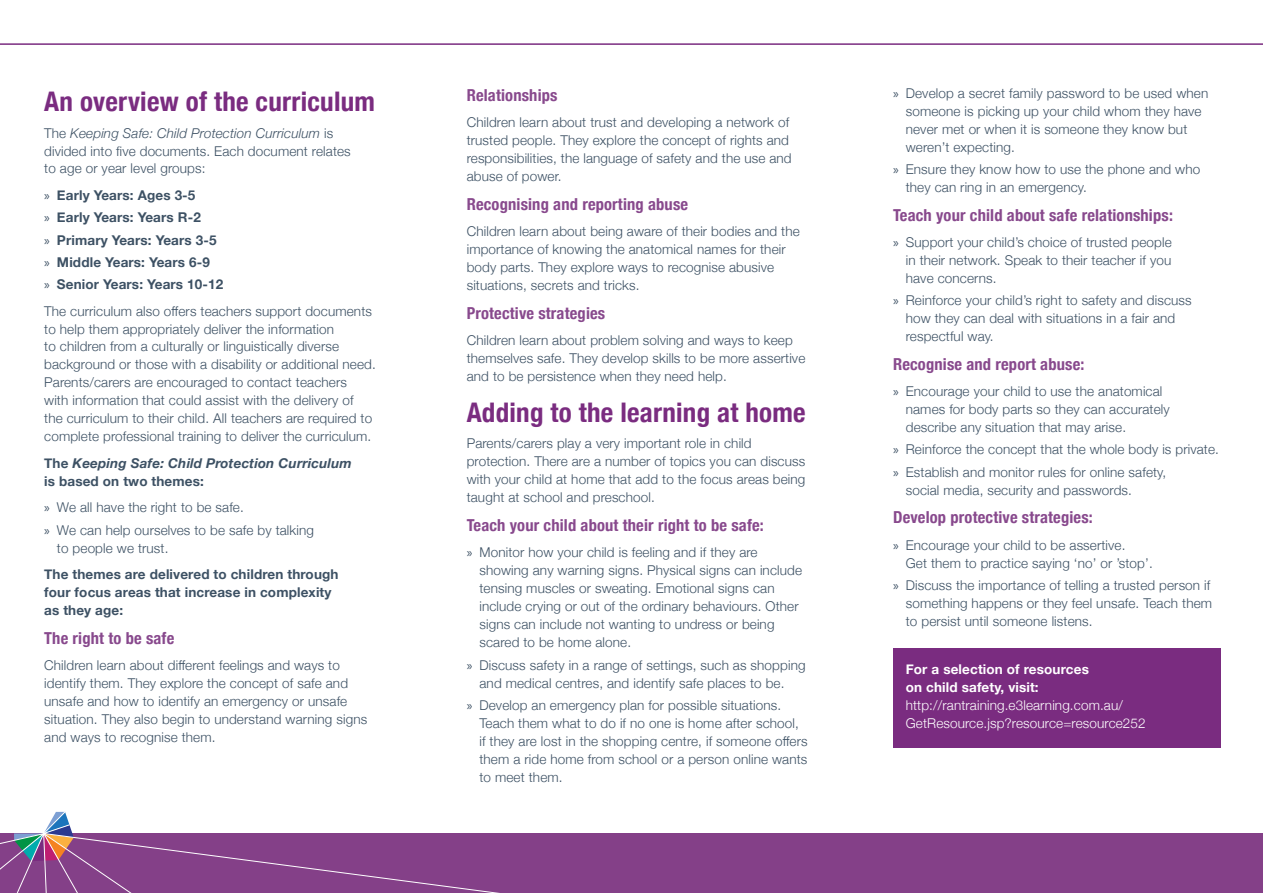
<style>
.page{position:relative;width:1263px;height:893px;background:#fff}
.page>*{position:absolute;margin:0;border:0;box-sizing:border-box;transform-origin:0 0}
.t1{font:700 condensed 27px "Helvetica Neue";letter-spacing:.01em;color:#7a2c80}
.t2{font:700 condensed 16.5px "Helvetica Neue";letter-spacing:.01em;color:#88498d}
.t3{font:300 13.5px/18px "Helvetica Neue";letter-spacing:.01em;color:#3d5164}
.t4{font:700 13.5px/22.2px "Helvetica Neue";letter-spacing:.01em;color:#3d5164}
.t5{font:300 13.5px/18px "Helvetica Neue";letter-spacing:.01em;color:#fff}
.t6{font:italic 700 13.5px/18px "Helvetica Neue";letter-spacing:.01em;color:#3d5164}
.t7{font:700 13.5px/18px "Helvetica Neue";letter-spacing:.01em;color:#fff}
.s1{font-style:italic}
.s2{font-family:"Myriad Pro";font-weight:400}
.s3{font-style:normal}
</style>
<div class="page">
<div style="left:0;top:833px;width:1263px;height:60px;background:#844088"></div>
<hr style="left:0;top:43px;width:1263px;height:2px;background:#7a2c80">
<div style="left:893px;top:648px;width:327px;height:99px;background:#7a2c80"></div>
<svg style="left:0;top:43px;width:594px;height:850px"></svg>
<h1 class="t1" style="left:44px;top:79px;width:332px">An overview of the curriculum</h1>
<p class="t3" style="left:44px;top:123px;width:308px">The <span class="s1">Keeping Safe: Child Protection Curriculum</span> is divided into five documents. Each document relates to age or year level groups:</p>
<p class="t4" style="left:44px;top:184px;width:181px"><span class="s2">»</span> Early Years: Ages 3-5<br><span class="s2">»</span> Early Years: Years R-2<br><span class="s2">»</span> Primary Years: Years 3-5 <span class="s2">»</span> Middle Years: Years 6-9<br><span class="s2">»</span> Senior Years: Years 10-12</p>
<p class="t3" style="left:44px;top:301px;width:333px">The curriculum also offers teachers support documents to help them appropriately deliver the information<br>to children from a culturally or linguistically diverse background or those with a disability or additional need.<br>Parents/carers are encouraged to contact teachers<br>with information that could assist with the delivery of<br>the curriculum to their child. All teachers are required to complete professional training to deliver the curriculum.</p>
<p class="t6" style="left:44px;top:454px;width:309px"><span class="s3">The</span> Keeping Safe: Child Protection Curriculum <span class="s3">is based on two themes:</span></p>
<p class="t3" style="left:44px;top:496px;width:271px;line-height:22.2px"><span class="s2">»</span> We all have the right to be safe.<br><span class="s2">»</span> We can help ourselves to be safe by talking</p>
<p class="t3" style="left:57px;top:538px;width:113px">to people we trust.</p>
<p class="t4" style="left:44px;top:566px;width:296px;line-height:18px">The themes are delivered to children through four focus areas that increase in complexity as they age:</p>
<p class="t2" style="left:44px;top:624px;width:132px">The right to be safe</p>
<p class="t3" style="left:44px;top:656px;width:324px">Children learn about different feelings and ways to identify them. They explore the concept of safe and unsafe and how to identify an emergency or unsafe situation. They also begin to understand warning signs and ways to recognise them.</p>
<p class="t2" style="left:467px;top:81px;width:92px">Relationships</p>
<p class="t3" style="left:467px;top:113px;width:326px">Children learn about trust and developing a network of trusted people. They explore the concept of rights and responsibilities, the language of safety and the use and abuse of power.</p>
<p class="t2" style="left:467px;top:190px;width:223px">Recognising and reporting abuse</p>
<p class="t3" style="left:467px;top:222px;width:335px">Children learn about being aware of their bodies and the importance of knowing the anatomical names for their body parts. They explore ways to recognise abusive situations, secrets and tricks.</p>
<p class="t2" style="left:467px;top:299px;width:140px">Protective strategies</p>
<p class="t3" style="left:467px;top:330px;width:340px">Children learn about problem solving and ways to keep themselves safe. They develop skills to be more assertive and to be persistence when they need help.</p>
<h1 class="t1" style="left:467px;top:390px;width:341px">Adding to the learning at home</h1>
<p class="t3" style="left:467px;top:434px;width:340px">Parents/carers play a very important role in child protection. There are a number of topics you can discuss with your child at home that add to the focus areas being taught at school and preschool.</p>
<p class="t2" style="left:467px;top:511px;width:299px">Teach your child about their right to be safe:</p>
<p class="t3" style="left:479px;top:543px;width:324px;text-indent:-13px"><span class="s2">»</span> Monitor how your child is feeling and if they are showing any warning signs. Physical signs can include tensing muscles or sweating. Emotional signs can include crying or out of the ordinary behaviours. Other signs can include not wanting to undress or being scared to be home alone.</p>
<p class="t3" style="left:479px;top:655px;width:328px;text-indent:-13px"><span class="s2">»</span> Discuss safety in a range of settings, such as shopping and medical centres, and identify safe places to be.</p>
<p class="t3" style="left:479px;top:695px;width:330px;text-indent:-13px"><span class="s2">»</span> Develop an emergency plan for possible situations.<br>Teach them what to do if no one is home after school, if they are lost in the shopping centre, if someone offers them a ride home from school or a person online wants to meet them.</p>
<p class="t3" style="left:906px;top:83px;width:304px;text-indent:-13px"><span class="s2">»</span> Develop a secret family password to be used when someone is picking up your child whom they have never met or when it is someone they know but weren’t expecting.</p>
<p class="t3" style="left:906px;top:160px;width:296px;text-indent:-13px"><span class="s2">»</span> Ensure they know how to use the phone and who they can ring in an emergency.</p>
<p class="t2" style="left:893px;top:201px;width:281px">Teach your child about safe relationships:</p>
<p class="t3" style="left:906px;top:233px;width:268px;text-align:justify;text-indent:-13px"><span class="s2">»</span> Support your child’s choice of trusted people in their network. Speak to their teacher if you have concerns.</p>
<p class="t3" style="left:906px;top:291px;width:287px;text-indent:-13px"><span class="s2">»</span> Reinforce your child’s right to safety and discuss how they can deal with situations in a fair and respectful way.</p>
<p class="t2" style="left:893px;top:350px;width:193px">Recognise and report abuse:</p>
<p class="t3" style="left:906px;top:382px;width:265px;text-indent:-13px"><span class="s2">»</span> Encourage your child to use the anatomical names for body parts so they can accurately describe any situation that may arise.</p>
<p class="t3" style="left:893px;top:438px;width:327px;line-height:22.2px"><span class="s2">»</span> Reinforce the concept that the whole body is private. <span class="s2">»</span> Establish and monitor rules for online safety,</p>
<p class="t3" style="left:906px;top:480px;width:228px">social media, security and passwords.</p>
<p class="t2" style="left:893px;top:503px;width:201px">Develop protective strategies:</p>
<p class="t3" style="left:906px;top:535px;width:248px;text-indent:-13px"><span class="s2">»</span> Encourage your child to be assertive.<br>Get them to practice saying ‘no’ or ’stop’.</p>
<p class="t3" style="left:906px;top:575px;width:308px;text-indent:-13px"><span class="s2">»</span> Discuss the importance of telling a trusted person if something happens or they feel unsafe. Teach them to persist until someone listens.</p>
<p class="t7" style="left:906px;top:661px;width:185px">For a selection of resources on child safety, visit:</p>
<p class="t5" style="left:906px;top:696px;width:241px">http://rantraining.e3learning.com.au/<br>GetResource.jsp?resource=resource252</p>
</div>
